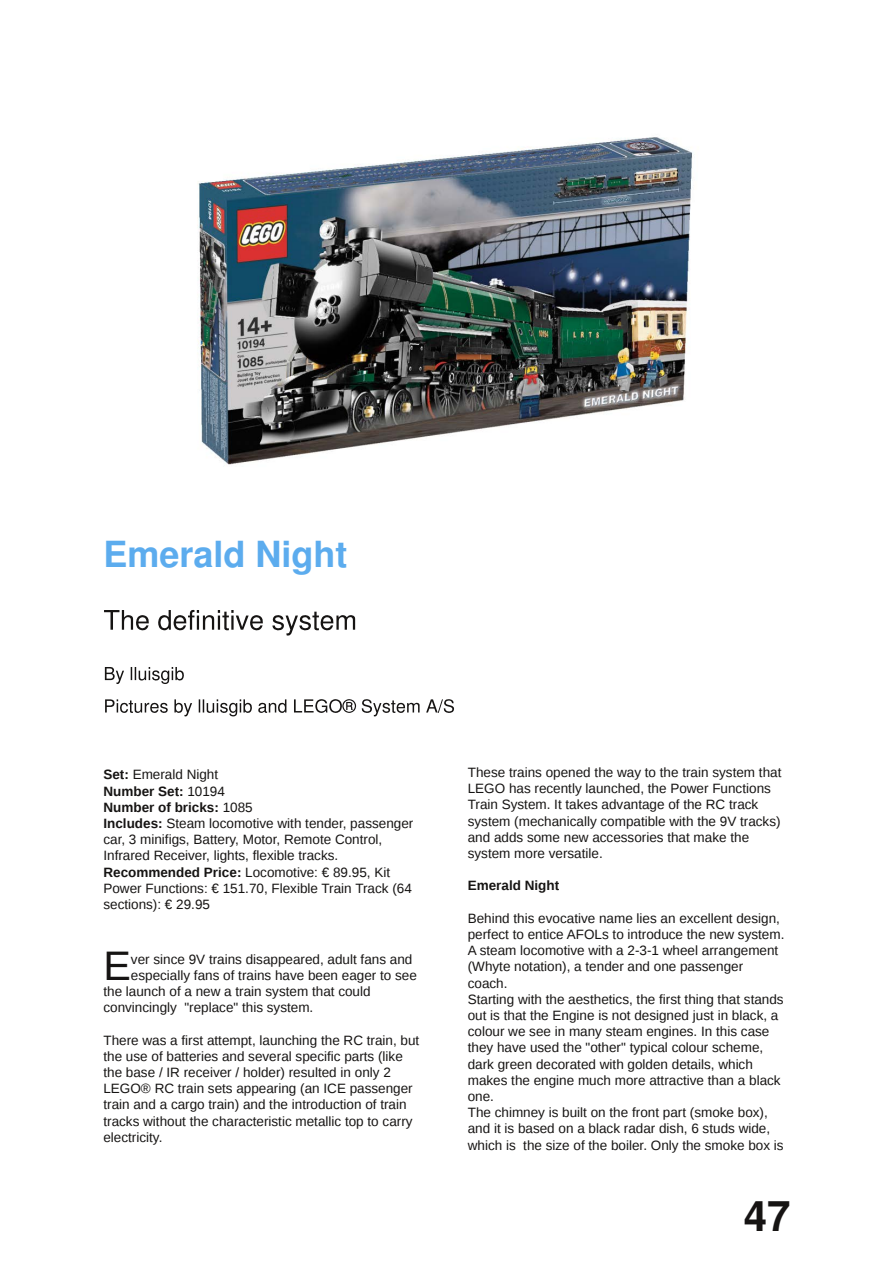
<style>
.page{position:relative;width:893px;height:1263px;background:#fff}
.page>*{position:absolute;margin:0;border:0;box-sizing:border-box;transform-origin:0 0}
.t1{font:700 42px "Free Sans";color:#161413}
.t2{font:41.25px "Liberation Sans";color:#161413}
.t3{font:700 36px "Free Sans";color:#5cacee}
.t4{font:13.5px/16.2px "Liberation Sans";color:#161413}
.t5{font:700 13.5px "Liberation Sans";color:#161413}
.s1{font-weight:700}
</style>
<div class="page">
<svg style="left:104px;top:610px;width:45px;height:20px"></svg>
<svg style="left:158px;top:610px;width:105px;height:20px"></svg>
<svg style="left:272px;top:612px;width:83px;height:24px"></svg>
<svg style="left:105px;top:667px;width:19px;height:17px"></svg>
<svg style="left:131px;top:667px;width:53px;height:17px"></svg>
<svg style="left:105px;top:699px;width:63px;height:14px"></svg>
<svg style="left:174px;top:699px;width:18px;height:17px"></svg>
<svg style="left:199px;top:699px;width:53px;height:17px"></svg>
<svg style="left:258px;top:699px;width:28px;height:14px"></svg>
<svg style="left:294px;top:699px;width:62px;height:14px"></svg>
<svg style="left:362px;top:699px;width:58px;height:17px"></svg>
<svg style="left:426px;top:699px;width:28px;height:14px"></svg>
<img style="left:197px;top:137px;width:496px;height:328px">
<h3 class="t3" style="left:103px;top:531px;width:246px">Emerald Night</h3>
<p class="t4" style="left:103px;top:767px;width:311px"><span class="s1">Set:</span> Emerald Night<br><span class="s1">Number Set:</span> 10194<br><span class="s1">Number of bricks:</span> 1085<br><span class="s1">Includes:</span> Steam locomotive with tender, passenger car, 3 minifigs, Battery, Motor, Remote Control, Infrared Receiver, lights, flexible tracks.<br><span class="s1">Recommended Price:</span> Locomotive: € 89.95, Kit Power Functions: € 151.70, Flexible Train Track (64 sections): € 29.95</p>
<h2 class="t2" style="left:103px;top:942px;width:29px">E</h2>
<p class="t4" style="left:131px;top:951px;width:283px">ver since 9V trains disappeared, adult fans and</p>
<p class="t4" style="left:131px;top:967px;width:287px">especially fans of trains have been eager to see</p>
<p class="t4" style="left:103px;top:983px;width:269px">the launch of a new a train system that could</p>
<p class="t4" style="left:103px;top:999px;width:211px">convincingly "replace" this system.</p>
<p class="t4" style="left:103px;top:1032px;width:317px">There was a first attempt, launching the RC train, but the use of batteries and several specific parts (like the base / IR receiver / holder) resulted in only 2<br>LEGO® RC train sets appearing (an ICE passenger train and a cargo train) and the introduction of train tracks without the characteristic metallic top to carry electricity.</p>
<p class="t4" style="left:468px;top:764px;width:315px">These trains opened the way to the train system that LEGO has recently launched, the Power Functions Train System. It takes advantage of the RC track system (mechanically compatible with the 9V tracks) and adds some new accessories that make the system more versatile.</p>
<p class="t5" style="left:468px;top:878px;width:93px">Emerald Night</p>
<p class="t4" style="left:468px;top:910px;width:318px">Behind this evocative name lies an excellent design, perfect to entice AFOLs to introduce the new system.<br>A steam locomotive with a 2-3-1 wheel arrangement (Whyte notation), a tender and one passenger coach.<br>Starting with the aesthetics, the first thing that stands out is that the Engine is not designed just in black, a colour we see in many steam engines. In this case they have used the "other" typical colour scheme, dark green decorated with golden details, which makes the engine much more attractive than a black one.<br>The chimney is built on the front part (smoke box), and it is based on a black radar dish, 6 studs wide, which is the size of the boiler. Only the smoke box is</p>
<h1 class="t1" style="left:744px;top:1189px;width:48px">47</h1>
</div>
